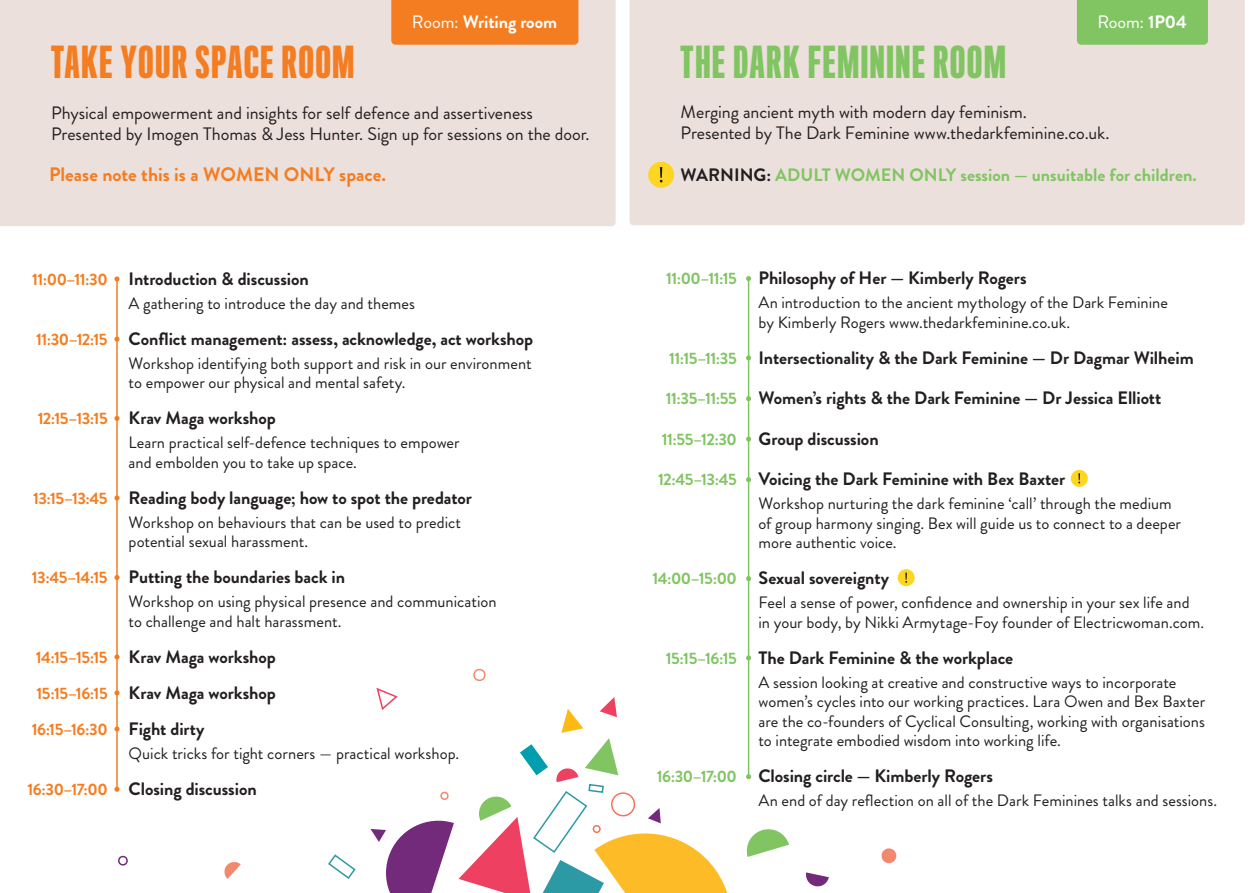
<style>
.page{position:relative;width:1259px;height:893px;background:#fff}
.page>*{position:absolute;margin:0;border:0;box-sizing:border-box;transform-origin:0 0}
.t1{font:500 40.5px "Titling Gothic FB Skyline";letter-spacing:.045em;color:#81c563}
.t2{font:500 40.5px "Titling Gothic FB Skyline";letter-spacing:.045em;color:#f47d21}
.t3{font:700 19.5px "Brandon Grotesque";color:#f47d21}
.t4{font:700 18px/36px "Brandon Grotesque";letter-spacing:-.005em;color:#231f20;text-align:justify}
.t5{font:18px/21px "Brandon Grotesque";letter-spacing:-.005em;color:#231f20}
.t6{font:700 18px "Brandon Grotesque";color:#81c563}
.t7{font:700 18px "Brandon Grotesque";letter-spacing:-.005em;color:#fff}
.t8{font:18px "Brandon Grotesque";color:#fff}
.t9{font:16.5px/19.5px "Brandon Grotesque";color:#231f20}
.t10{font:700 16.5px/36px "Brandon Grotesque";letter-spacing:-.03em;color:#f47d21;text-align:justify}
.t11{font:700 16.5px "Brandon Grotesque";letter-spacing:-.03em;color:#81c563}
.s1{font-weight:400}
.s2{font-weight:700}
.s3{color:#231f20}
</style>
<div class="page">
<div style="left:0;top:0;width:615px;height:226px;background:#ece0dc"></div>
<div style="left:629px;top:0;width:615px;height:225px;background:#ece0dc"></div>
<div style="left:1077px;top:0;width:131px;height:45px;background:#81c563"></div>
<div style="left:391px;top:0;width:187px;height:45px;background:#f47d21"></div>
<hr style="left:116px;top:279px;width:2px;height:510px;background:#f47d21">
<hr style="left:748px;top:279px;width:1px;height:498px;background:#81c563">
<svg style="left:328px;top:854px;width:28px;height:25px"></svg>
<svg style="left:118px;top:855px;width:10px;height:11px"></svg>
<svg style="left:881px;top:848px;width:16px;height:16px"></svg>
<svg style="left:806px;top:872px;width:23px;height:15px"></svg>
<svg style="left:224px;top:862px;width:17px;height:17px"></svg>
<div style="left:648px;top:162px;width:26px;height:26px;background:#fcd621;border-radius:50%"></div>
<svg style="left:660px;top:167px;width:2px;height:15px"></svg>
<div style="left:897px;top:569px;width:17px;height:17px;background:#fcd621;border-radius:50%"></div>
<svg style="left:905px;top:573px;width:2px;height:10px"></svg>
<div style="left:1070px;top:470px;width:17px;height:17px;background:#fcd621;border-radius:50%"></div>
<svg style="left:1078px;top:473px;width:2px;height:10px"></svg>
<svg style="left:370px;top:669px;width:419px;height:224px"></svg>
<svg style="left:746px;top:655px;width:5px;height:5px"></svg>
<svg style="left:746px;top:576px;width:5px;height:5px"></svg>
<svg style="left:746px;top:477px;width:5px;height:5px"></svg>
<svg style="left:746px;top:437px;width:5px;height:5px"></svg>
<svg style="left:746px;top:396px;width:5px;height:5px"></svg>
<svg style="left:746px;top:355px;width:5px;height:5px"></svg>
<svg style="left:746px;top:276px;width:5px;height:5px"></svg>
<svg style="left:114px;top:787px;width:6px;height:5px"></svg>
<svg style="left:114px;top:726px;width:6px;height:6px"></svg>
<svg style="left:114px;top:690px;width:6px;height:5px"></svg>
<svg style="left:114px;top:654px;width:6px;height:5px"></svg>
<svg style="left:114px;top:575px;width:6px;height:5px"></svg>
<svg style="left:114px;top:495px;width:6px;height:5px"></svg>
<svg style="left:114px;top:416px;width:6px;height:5px"></svg>
<svg style="left:114px;top:337px;width:6px;height:5px"></svg>
<svg style="left:114px;top:276px;width:6px;height:6px"></svg>
<h1 class="t2" style="left:51px;top:39px;width:305px">TAKE YOUR SPACE ROOM</h1>
<p class="t7" style="left:412px;top:9px;width:147px"><span class="s1">Room:</span> Writing room</p>
<p class="t5" style="left:51px;top:102px;width:540px">Physical empowerment and insights for self defence and assertiveness<br>Presented by Imogen Thomas &amp; Jess Hunter. Sign up for sessions on the door.</p>
<p class="t3" style="left:49px;top:161px;width:338px">Please note this is a WOMEN ONLY space.</p>
<p class="t10" style="left:32px;top:261px;width:77px">11:00–11:30</p>
<p class="t10" style="left:36px;top:321px;width:73px">11:30–12:15</p>
<p class="t10" style="left:38px;top:401px;width:72px">12:15–13:15</p>
<p class="t10" style="left:33px;top:480px;width:76px">13:15–13:45</p>
<p class="t10" style="left:32px;top:560px;width:77px">13:45–14:15</p>
<p class="t10" style="left:32px;top:639px;width:78px">14:15–15:15<br>15:15–16:15<br>16:15–16:30</p>
<p class="t10" style="left:28px;top:772px;width:82px">16:30–17:00</p>
<p class="t4" style="left:129px;top:261px;width:182px">Introduction &amp; discussion</p>
<p class="t9" style="left:129px;top:294px;width:288px">A gathering to introduce the day and themes</p>
<p class="t4" style="left:129px;top:321px;width:406px">Conflict management: assess, acknowledge, act workshop</p>
<p class="t9" style="left:129px;top:354px;width:404px">Workshop identifying both support and risk in our environment to empower our physical and mental safety.</p>
<p class="t4" style="left:129px;top:400px;width:149px">Krav Maga workshop</p>
<p class="t9" style="left:129px;top:433px;width:332px">Learn practical self-defence techniques to empower and embolden you to take up space.</p>
<p class="t4" style="left:129px;top:480px;width:345px">Reading body language; how to spot the predator</p>
<p class="t9" style="left:129px;top:513px;width:334px">Workshop on behaviours that can be used to predict potential sexual harassment.</p>
<p class="t4" style="left:129px;top:559px;width:218px">Putting the boundaries back in</p>
<p class="t9" style="left:129px;top:592px;width:369px">Workshop on using physical presence and communication to challenge and halt harassment.</p>
<p class="t4" style="left:129px;top:639px;width:149px">Krav Maga workshop Krav Maga workshop Fight dirty</p>
<p class="t9" style="left:129px;top:744px;width:332px">Quick tricks for tight corners — practical workshop.</p>
<p class="t4" style="left:129px;top:771px;width:130px">Closing discussion</p>
<h1 class="t1" style="left:680px;top:39px;width:326px">THE DARK FEMININE ROOM</h1>
<p class="t8" style="left:1097px;top:10px;width:91px">Room: <span class="s2">1P04</span></p>
<p class="t5" style="left:680px;top:101px;width:430px">Merging ancient myth with modern day feminism.<br>Presented by The Dark Feminine www.thedarkfeminine.co.uk.</p>
<p class="t6" style="left:680px;top:163px;width:517px"><span class="s3">WARNING:</span> ADULT WOMEN ONLY session — unsuitable for children.</p>
<p class="t11" style="left:666px;top:267px;width:72px">11:00–11:15</p>
<p class="t11" style="left:669px;top:346px;width:69px">11:15–11:35</p>
<p class="t11" style="left:666px;top:387px;width:73px">11:35–11:55</p>
<p class="t11" style="left:662px;top:428px;width:77px">11:55–12:30</p>
<p class="t11" style="left:658px;top:468px;width:80px">12:45–13:45</p>
<p class="t11" style="left:652px;top:567px;width:86px">14:00–15:00</p>
<p class="t11" style="left:665px;top:646px;width:73px">15:15–16:15</p>
<p class="t11" style="left:657px;top:765px;width:82px">16:30–17:00</p>
<p class="t4" style="left:758px;top:260px;width:269px">Philosophy of Her — Kimberly Rogers</p>
<p class="t9" style="left:758px;top:293px;width:411px">An introduction to the ancient mythology of the Dark Feminine by Kimberly Rogers www.thedarkfeminine.co.uk.</p>
<p class="t4" style="left:758px;top:340px;width:437px">Intersectionality &amp; the Dark Feminine — Dr Dagmar Wilheim</p>
<p class="t4" style="left:758px;top:380px;width:404px">Women’s rights &amp; the Dark Feminine — Dr Jessica Elliott</p>
<p class="t4" style="left:758px;top:421px;width:122px">Group discussion</p>
<p class="t4" style="left:758px;top:461px;width:308px">Voicing the Dark Feminine with Bex Baxter</p>
<p class="t9" style="left:758px;top:494px;width:424px">Workshop nurturing the dark feminine ‘call’ through the medium of group harmony singing. Bex will guide us to connect to a deeper more authentic voice.</p>
<p class="t4" style="left:758px;top:560px;width:132px">Sexual sovereignty</p>
<p class="t9" style="left:758px;top:593px;width:447px">Feel a sense of power, confidence and ownership in your sex life and in your body, by Nikki Armytage-Foy founder of Electricwoman.com.</p>
<p class="t4" style="left:758px;top:640px;width:256px">The Dark Feminine &amp; the workplace</p>
<p class="t9" style="left:758px;top:672px;width:448px">A session looking at creative and constructive ways to incorporate women’s cycles into our working practices. Lara Owen and Bex Baxter are the co-founders of Cyclical Consulting, working with organisations to integrate embodied wisdom into working life.</p>
<p class="t4" style="left:758px;top:758px;width:236px">Closing circle — Kimberly Rogers</p>
<p class="t9" style="left:758px;top:791px;width:460px">An end of day reflection on all of the Dark Feminines talks and sessions.</p>
</div>
